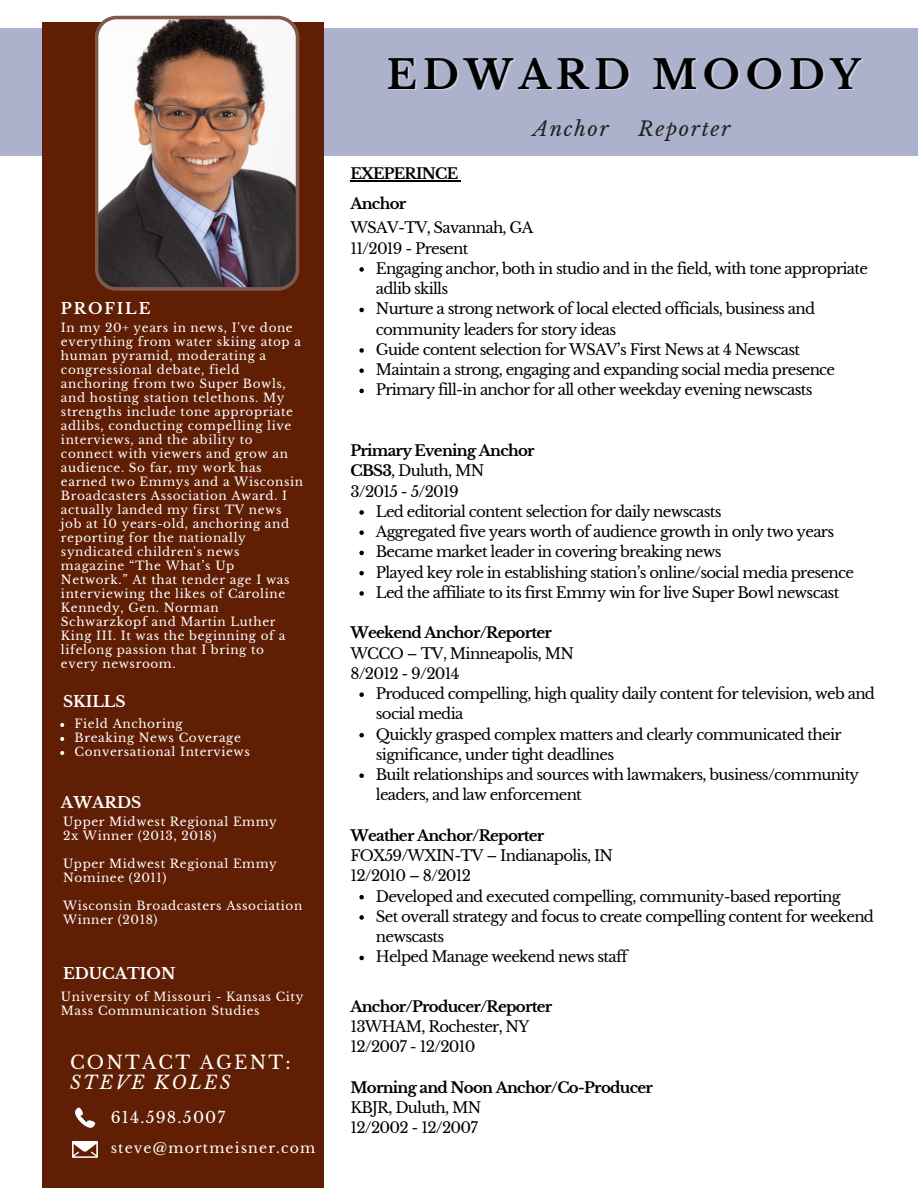
<style>
.page{position:relative;width:918px;height:1188px;background:#fff}
.page>*{position:absolute;margin:0;border:0;box-sizing:border-box;transform-origin:0 0}
.t1{font:700 39.45px "Libre Baskerville";letter-spacing:.145em;color:#000}
.t2{font:italic 19.95px "Libre Baskerville";letter-spacing:.08em;color:#222}
.t3{font:18.3px "Libre Baskerville";letter-spacing:.12em;color:#fff}
.t4{font:italic 18.3px "Libre Baskerville";letter-spacing:.12em;color:#fff}
.t5{font:15.45px "Libre Baskerville";letter-spacing:.08em;color:#fff}
.t6{font:700 15.3px "Libre Baskerville";color:#fff}
.t7{font:700 15.3px "Libre Baskerville";letter-spacing:.12em;color:#fff}
.t8{font:15px/20.2px "Libre Baskerville";letter-spacing:-.05em;color:#000}
.t9{font:700 15px/20.2px "Libre Baskerville";letter-spacing:-.05em;color:#000}
.t10{font:14.1px "Libre Baskerville";letter-spacing:.08em;color:#fff}
.t11{font:12px/14px "Libre Baskerville";letter-spacing:.05em;color:#fff}
.s1{font-weight:400}
</style>
<div class="page">
<div style="left:0;top:28px;width:918px;height:128px;background:#acb2cc"></div>
<div style="left:42px;top:22px;width:282px;height:1166px;background:#601e05"></div>
<svg style="left:75px;top:1108px;width:20px;height:20px"></svg>
<svg style="left:72px;top:1141px;width:26px;height:17px"></svg>
<svg style="left:95px;top:16px;width:204px;height:275px;background:#8e7b76"></svg>
<svg style="left:359px;top:267px;width:5px;height:5px"></svg>
<svg style="left:359px;top:308px;width:5px;height:4px"></svg>
<svg style="left:359px;top:348px;width:5px;height:5px"></svg>
<svg style="left:359px;top:368px;width:5px;height:5px"></svg>
<svg style="left:359px;top:389px;width:5px;height:4px"></svg>
<svg style="left:359px;top:510px;width:5px;height:5px"></svg>
<svg style="left:359px;top:530px;width:5px;height:5px"></svg>
<svg style="left:359px;top:551px;width:5px;height:4px"></svg>
<svg style="left:359px;top:571px;width:5px;height:4px"></svg>
<svg style="left:359px;top:591px;width:5px;height:5px"></svg>
<svg style="left:359px;top:692px;width:5px;height:5px"></svg>
<svg style="left:359px;top:733px;width:5px;height:4px"></svg>
<svg style="left:359px;top:773px;width:5px;height:5px"></svg>
<svg style="left:359px;top:895px;width:5px;height:4px"></svg>
<svg style="left:359px;top:915px;width:5px;height:5px"></svg>
<svg style="left:359px;top:956px;width:5px;height:4px"></svg>
<hr style="left:350px;top:181px;width:108px;height:1px;background:#000">
<svg style="left:60px;top:723px;width:4px;height:4px"></svg>
<svg style="left:60px;top:737px;width:4px;height:4px"></svg>
<svg style="left:60px;top:751px;width:4px;height:4px"></svg>
<p class="t7" style="left:61px;top:299px;width:91px">PROFILE</p>
<p class="t11" style="left:61px;top:321px;width:244px">In my 20+ years in news, I've done everything from water skiing atop a human pyramid, moderating a congressional debate, field anchoring from two Super Bowls, and hosting station telethons. My strengths include tone appropriate adlibs, conducting compelling live interviews, and the ability to connect with viewers and grow an audience. So far, my work has earned two Emmys and a Wisconsin<br>Broadcasters Association Award. I actually landed my first TV news job at 10 years-old, anchoring and reporting for the nationally syndicated children's news magazine “The What’s Up<br>Network.” At that tender age I was interviewing the likes of Caroline<br>Kennedy, Gen. Norman<br>Schwarzkopf and Martin Luther<br>King III. It was the beginning of a lifelong passion that I bring to every newsroom.</p>
<p class="t6" style="left:63px;top:692px;width:64px">SKILLS</p>
<p class="t11" style="left:75px;top:717px;width:177px">Field Anchoring<br>Breaking News Coverage<br>Conversational Interviews</p>
<p class="t6" style="left:61px;top:793px;width:82px">AWARDS</p>
<p class="t11" style="left:63px;top:815px;width:215px">Upper Midwest Regional Emmy<br>2x Winner (2013, 2018)</p>
<p class="t11" style="left:63px;top:857px;width:215px">Upper Midwest Regional Emmy<br>Nominee (2011)</p>
<p class="t11" style="left:63px;top:899px;width:241px">Wisconsin Broadcasters Association<br>Winner (2018)</p>
<p class="t6" style="left:63px;top:964px;width:114px">EDUCATION</p>
<p class="t11" style="left:61px;top:989px;width:244px">University of Missouri - Kansas City<br>Mass Communication Studies</p>
<p class="t3" style="left:70px;top:1052px;width:222px">CONTACT AGENT:</p>
<p class="t4" style="left:70px;top:1071px;width:162px">STEVE KOLES</p>
<p class="t5" style="left:111px;top:1108px;width:116px">614.598.5007</p>
<p class="t10" style="left:111px;top:1140px;width:206px">steve@mortmeisner.com</p>
<h1 class="t1" style="left:387px;top:50px;width:475px">EDWARD MOODY</h1>
<h2 class="t2" style="left:533px;top:117px;width:77px">Anchor</h2>
<h2 class="t2" style="left:639px;top:117px;width:93px">Reporter</h2>
<p class="t9" style="left:350px;top:160px;width:109px;line-height:29.2px">EXEPERINCE<br>Anchor</p>
<p class="t8" style="left:350px;top:218px;width:185px">WSAV-TV, Savannah, GA<br>11/2019 - Present</p>
<p class="t8" style="left:376px;top:259px;width:494px">Engaging anchor, both in studio and in the field, with tone appropriate adlib skills<br>Nurture a strong network of local elected officials, business and community leaders for story ideas<br>Guide content selection for WSAV’s First News at 4 Newscast Maintain a strong, engaging and expanding social media presence Primary fill-in anchor for all other weekday evening newscasts</p>
<p class="t9" style="left:350px;top:441px;width:186px">Primary Evening Anchor<br>CBS3<span class="s1">, Duluth, MN<br>3/2015 - 5/2019</span></p>
<p class="t8" style="left:376px;top:502px;width:480px">Led editorial content selection for daily newscasts<br>Aggregated five years worth of audience growth in only two years Became market leader in covering breaking news<br>Played key role in establishing station’s online/social media presence Led the affiliate to its first Emmy win for live Super Bowl newscast</p>
<p class="t9" style="left:350px;top:623px;width:203px">Weekend Anchor/Reporter</p>
<p class="t8" style="left:350px;top:643px;width:225px">WCCO – TV, Minneapolis, MN<br>8/2012 - 9/2014</p>
<p class="t8" style="left:376px;top:684px;width:501px">Produced compelling, high quality daily content for television, web and social media<br>Quickly grasped complex matters and clearly communicated their significance, under tight deadlines<br>Built relationships and sources with lawmakers, business/community leaders, and law enforcement</p>
<p class="t9" style="left:350px;top:826px;width:196px">Weather Anchor/Reporter</p>
<p class="t8" style="left:350px;top:846px;width:264px">FOX59/WXIN-TV – Indianapolis, IN<br>12/2010 – 8/2012</p>
<p class="t8" style="left:376px;top:886px;width:500px">Developed and executed compelling, community-based reporting<br>Set overall strategy and focus to create compelling content for weekend newscasts<br>Helped Manage weekend news staff</p>
<p class="t9" style="left:350px;top:997px;width:203px">Anchor/Producer/Reporter</p>
<p class="t8" style="left:350px;top:1017px;width:181px">13WHAM, Rochester, NY<br>12/2007 - 12/2010</p>
<p class="t9" style="left:350px;top:1078px;width:304px">Morning and Noon Anchor/Co-Producer</p>
<p class="t8" style="left:350px;top:1098px;width:132px">KBJR, Duluth, MN<br>12/2002 - 12/2007</p>
</div>
